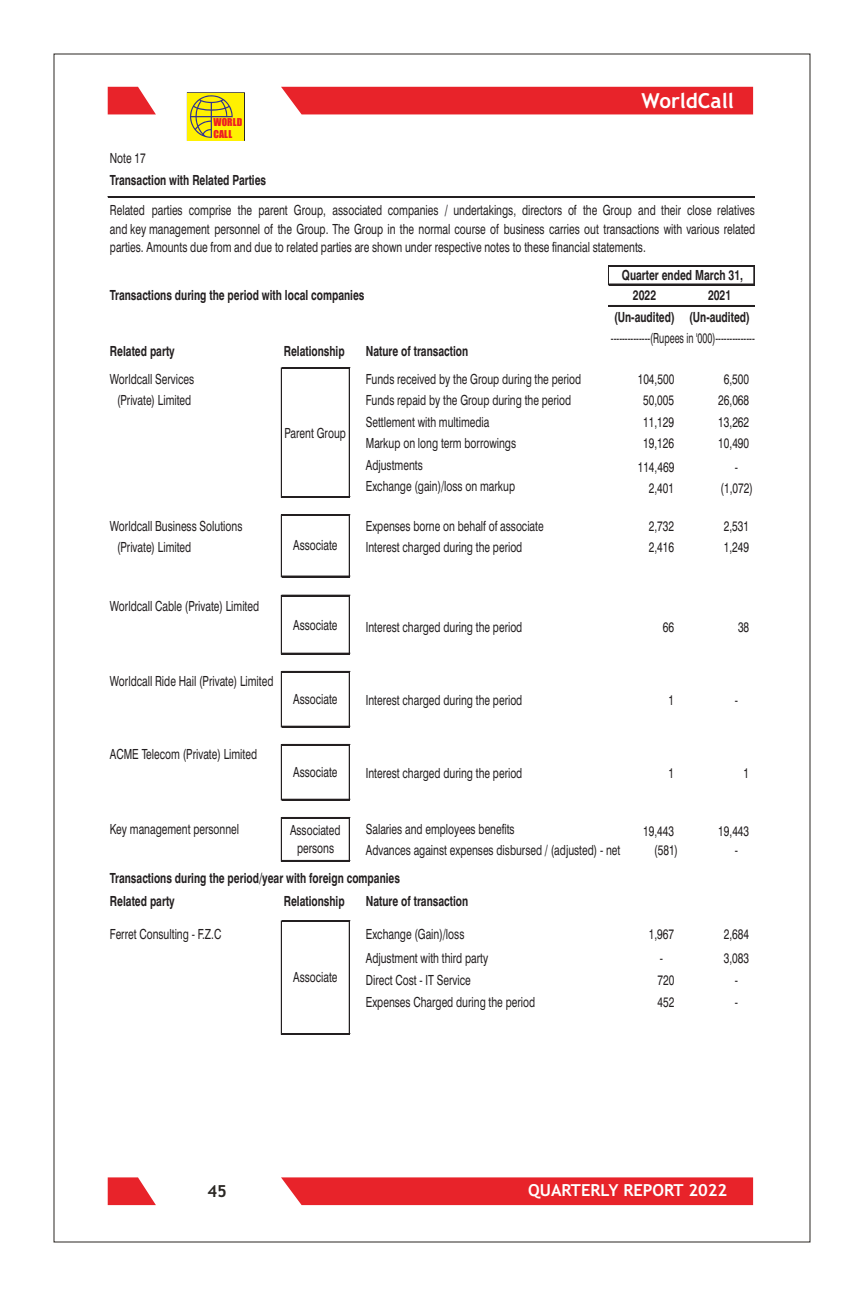
<style>
.page{position:relative;width:864px;height:1296px;background:#fff}
.page>*{position:absolute;margin:0;border:0;box-sizing:border-box;transform-origin:0 0}
.t1{font:700 20.6px "Trebuchet MS";color:#fff}
.t2{font:700 16.6px "Trebuchet MS";color:#fff}
.t3{font:700 16.6px "Trebuchet MS";color:#2a2723}
.t4{font:14px/21.4px "Swiss 721 BT";color:#231f20;scale:.74 1}
.t5{font:700 14px/23px "Swiss 721 BT";color:#231f20;scale:.74 1}
.t6{font:14px "Swiss 721 BT";color:#231f20;scale:.65 1}
.t7{font:10px/11.2px "Impact";letter-spacing:.01em;color:#ee1d23}
</style>
<div class="page">
<div style="left:281px;top:87px;width:472px;height:27px;background:#e8232a"></div>
<svg style="left:108px;top:87px;width:48px;height:27px"></svg>
<div style="left:281px;top:1177px;width:472px;height:28px;background:#e8232a"></div>
<svg style="left:108px;top:1177px;width:48px;height:28px"></svg>
<hr style="left:188px;top:92px;width:56px;height:2px;background:#231f20">
<hr style="left:244px;top:93px;width:1px;height:47px;background:#231f20">
<hr style="left:188px;top:139px;width:56px;height:2px;background:#231f20">
<div style="left:188px;top:93px;width:56px;height:47px;background:#fff101"></div>
<svg style="left:187px;top:92px;width:46px;height:49px"></svg>
<hr style="left:281px;top:368px;width:1px;height:130px;background:#231f20">
<hr style="left:349px;top:369px;width:1px;height:129px;background:#231f20">
<hr style="left:281px;top:515px;width:1px;height:62px;background:#231f20">
<hr style="left:349px;top:516px;width:1px;height:61px;background:#231f20">
<hr style="left:281px;top:595px;width:1px;height:59px;background:#231f20">
<hr style="left:349px;top:596px;width:1px;height:58px;background:#231f20">
<hr style="left:281px;top:671px;width:1px;height:56px;background:#231f20">
<hr style="left:349px;top:672px;width:1px;height:55px;background:#231f20">
<hr style="left:281px;top:744px;width:1px;height:56px;background:#231f20">
<hr style="left:349px;top:746px;width:1px;height:54px;background:#231f20">
<hr style="left:281px;top:817px;width:1px;height:45px;background:#231f20">
<hr style="left:349px;top:819px;width:1px;height:43px;background:#231f20">
<hr style="left:281px;top:921px;width:1px;height:114px;background:#231f20">
<hr style="left:349px;top:922px;width:1px;height:113px;background:#231f20">
<hr style="left:108px;top:197px;width:647px;height:1px;background:#231f20">
<hr style="left:108px;top:196px;width:647px;height:1px;background:#231f20">
<svg style="left:608px;top:266px;width:1px;height:19px"></svg>
<svg style="left:753px;top:267px;width:2px;height:17px"></svg>
<hr style="left:609px;top:266px;width:146px;height:1px;background:#231f20">
<hr style="left:609px;top:265px;width:146px;height:1px;background:#231f20">
<hr style="left:609px;top:284px;width:146px;height:1px;background:#231f20">
<hr style="left:608px;top:305px;width:147px;height:2px;background:#231f20">
<hr style="left:282px;top:368px;width:68px;height:1px;background:#231f20">
<hr style="left:282px;top:367px;width:68px;height:1px;background:#231f20">
<hr style="left:282px;top:497px;width:68px;height:1px;background:#231f20">
<hr style="left:282px;top:496px;width:68px;height:1px;background:#231f20">
<hr style="left:282px;top:515px;width:68px;height:1px;background:#231f20">
<hr style="left:282px;top:514px;width:68px;height:1px;background:#231f20">
<hr style="left:282px;top:576px;width:68px;height:1px;background:#231f20">
<hr style="left:282px;top:595px;width:68px;height:1px;background:#231f20">
<hr style="left:282px;top:653px;width:68px;height:1px;background:#231f20">
<hr style="left:282px;top:671px;width:68px;height:1px;background:#231f20">
<hr style="left:282px;top:726px;width:68px;height:1px;background:#231f20">
<hr style="left:282px;top:744px;width:68px;height:2px;background:#231f20">
<hr style="left:282px;top:799px;width:68px;height:1px;background:#231f20">
<hr style="left:282px;top:817px;width:68px;height:2px;background:#231f20">
<hr style="left:282px;top:860px;width:68px;height:2px;background:#231f20">
<hr style="left:282px;top:921px;width:68px;height:1px;background:#231f20">
<hr style="left:282px;top:920px;width:68px;height:1px;background:#231f20">
<hr style="left:282px;top:1034px;width:68px;height:1px;background:#231f20">
<hr style="left:282px;top:1033px;width:68px;height:1px;background:#231f20">
<p class="t7" style="left:214px;top:117px;width:30px">WORLD<br>CALL</p>
<p class="t4" style="left:110px;top:149px;width:50px">Note 17</p>
<p class="t5" style="left:110px;top:170px;width:213px">Transaction with Related Parties</p>
<h1 class="t1" style="left:641px;top:93px;width:94px">WorldCall</h1>
<p class="t4" style="left:110px;top:203px;width:874px;line-height:18.2px;text-align:justify">Related parties comprise the parent Group, associated companies / undertakings, directors of the Group and their close relatives and key management personnel of the Group. The Group in the normal course of business carries out transactions with various related parties. Amounts due from and due to related parties are shown under respective notes to these financial statements.</p>
<p class="t5" style="left:110px;top:285px;width:346px">Transactions during the period with local companies</p>
<p class="t5" style="left:110px;top:341px;width:89px">Related party</p>
<p class="t5" style="left:284px;top:341px;width:84px">Relationship</p>
<p class="t5" style="left:366px;top:341px;width:140px">Nature of transaction</p>
<p class="t4" style="left:110px;top:369px;width:115px">Worldcall Services</p>
<p class="t4" style="left:366px;top:369px;width:293px">Funds received by the Group during the period</p>
<p class="t4" style="left:117px;top:391px;width:102px">(Private) Limited</p>
<p class="t4" style="left:366px;top:391px;width:279px">Funds repaid by the Group during the period<br>Settlement with multimedia<br>Markup on long term borrowings<br>Adjustments<br>Exchange (gain)/loss on markup</p>
<p class="t4" style="left:110px;top:517px;width:181px">Worldcall Business Solutions</p>
<p class="t4" style="left:366px;top:517px;width:242px">Expenses borne on behalf of associate</p>
<p class="t4" style="left:117px;top:538px;width:102px">(Private) Limited</p>
<p class="t4" style="left:366px;top:538px;width:213px">Interest charged during the period</p>
<p class="t4" style="left:284px;top:423px;width:85px">Parent Group</p>
<p class="t4" style="left:293px;top:536px;width:62px">Associate</p>
<p class="t4" style="left:110px;top:597px;width:203px">Worldcall Cable (Private) Limited</p>
<p class="t4" style="left:110px;top:672px;width:223px">Worldcall Ride Hail (Private) Limited</p>
<p class="t4" style="left:110px;top:745px;width:200px">ACME Telecom (Private) Limited</p>
<p class="t4" style="left:293px;top:615px;width:62px">Associate</p>
<p class="t4" style="left:293px;top:689px;width:62px">Associate</p>
<p class="t4" style="left:293px;top:762px;width:62px">Associate</p>
<p class="t4" style="left:366px;top:617px;width:213px">Interest charged during the period</p>
<p class="t4" style="left:366px;top:690px;width:213px">Interest charged during the period</p>
<p class="t4" style="left:366px;top:763px;width:213px">Interest charged during the period</p>
<p class="t5" style="left:622px;top:265px;width:165px">Quarter ended March 31,</p>
<p class="t5" style="left:614px;top:286px;width:185px;line-height:21.4px;text-indent:94px">2021 (Un-audited) (Un-audited)</p>
<p class="t5" style="left:633px;top:285px;width:33px">2022</p>
<p class="t6" style="left:611px;top:332px;width:223px">--------------(Rupees in '000)--------------</p>
<p class="t4" style="left:638px;top:369px;width:51px">104,500</p>
<p class="t4" style="left:724px;top:369px;width:36px">6,500</p>
<p class="t4" style="left:643px;top:391px;width:43px">50,005</p>
<p class="t4" style="left:718px;top:391px;width:43px">26,068</p>
<p class="t4" style="left:643px;top:412px;width:43px">11,129</p>
<p class="t4" style="left:718px;top:412px;width:43px">13,262</p>
<p class="t4" style="left:643px;top:434px;width:43px">19,126</p>
<p class="t4" style="left:718px;top:434px;width:43px">10,490</p>
<p class="t4" style="left:638px;top:458px;width:51px">114,469</p>
<p class="t4" style="left:735px;top:458px;width:6px">-</p>
<p class="t4" style="left:649px;top:479px;width:36px">2,401</p>
<p class="t4" style="left:721px;top:479px;width:45px">(1,072)</p>
<p class="t4" style="left:649px;top:517px;width:36px">2,732</p>
<p class="t4" style="left:724px;top:517px;width:36px">2,531</p>
<p class="t4" style="left:649px;top:538px;width:36px">2,416</p>
<p class="t4" style="left:724px;top:538px;width:36px">1,249</p>
<p class="t4" style="left:663px;top:617px;width:17px">66</p>
<p class="t4" style="left:738px;top:617px;width:17px">38</p>
<p class="t4" style="left:669px;top:690px;width:9px">1</p>
<p class="t4" style="left:735px;top:690px;width:6px">-</p>
<p class="t4" style="left:669px;top:763px;width:9px">1</p>
<p class="t4" style="left:744px;top:763px;width:9px">1</p>
<p class="t4" style="left:110px;top:819px;width:176px">Key management personnel</p>
<p class="t4" style="left:366px;top:819px;width:346px">Salaries and employees benefits<br>Advances against expenses disbursed / (adjusted) - net</p>
<p class="t5" style="left:110px;top:867px;width:394px">Transactions during the period/year with foreign companies<br>Related party</p>
<p class="t4" style="left:290px;top:822px;width:70px;line-height:18.2px;text-align:center">Associated persons</p>
<p class="t5" style="left:284px;top:890px;width:84px">Relationship</p>
<p class="t5" style="left:366px;top:890px;width:140px">Nature of transaction</p>
<p class="t4" style="left:110px;top:925px;width:152px">Ferret Consulting - F.Z.C</p>
<p class="t4" style="left:366px;top:924px;width:230px;line-height:22.6px">Exchange (Gain)/loss<br>Adjustment with third party<br>Direct Cost - IT Service<br>Expenses Charged during the period</p>
<p class="t4" style="left:293px;top:968px;width:62px">Associate</p>
<p class="t4" style="left:643px;top:821px;width:43px">19,443</p>
<p class="t4" style="left:718px;top:821px;width:43px">19,443</p>
<p class="t4" style="left:654px;top:841px;width:34px">(581)</p>
<p class="t4" style="left:735px;top:841px;width:6px">-</p>
<p class="t4" style="left:649px;top:925px;width:36px">1,967</p>
<p class="t4" style="left:724px;top:925px;width:36px">2,684</p>
<p class="t4" style="left:660px;top:948px;width:6px">-</p>
<p class="t4" style="left:724px;top:948px;width:36px">3,083</p>
<p class="t4" style="left:657px;top:971px;width:24px">720</p>
<p class="t4" style="left:735px;top:971px;width:6px">-</p>
<p class="t4" style="left:657px;top:992px;width:24px">452</p>
<p class="t4" style="left:735px;top:992px;width:6px">-</p>
<p class="t3" style="left:208px;top:1185px;width:21px">45</p>
<p class="t2" style="left:528px;top:1184px;width:201px">QUARTERLY REPORT 2022</p>
</div>
